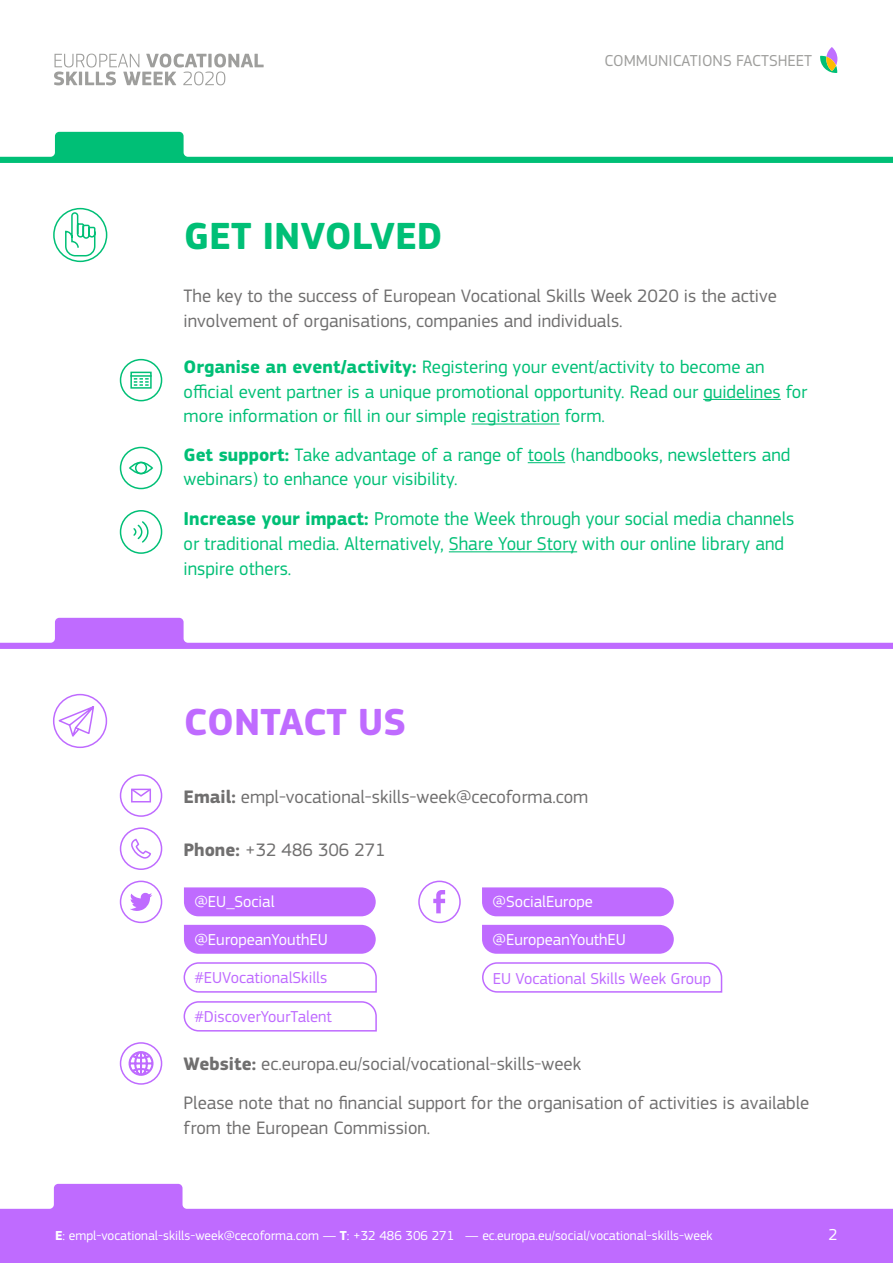
<style>
.page{position:relative;width:893px;height:1263px;background:#fff}
.page>*{position:absolute;margin:0;border:0;box-sizing:border-box;transform-origin:0 0}
.t1{font:700 39.3px "EC Square Sans Pro";color:#00bf76}
.t2{font:700 39.3px "EC Square Sans Pro";color:#bf6bff}
.t3{font:19.35px/25.3px "EC Square Sans Pro";color:#00bf76}
.t4{font:18.75px/24.6px "EC Square Sans Pro";color:#706f6f}
.t5{font:18.75px/24.6px "EC Square Sans Pro";color:#00bf76}
.t6{font:16.5px "EC Square Sans Pro";color:#bf6bff}
.t7{font:16.5px "EC Square Sans Pro";color:#fff}
.t8{font:16.5px "EC Square Sans Pro";color:#9e9e9c}
.t9{font:13.5px "EC Square Sans Pro";color:#fff}
.s1{font-weight:700}
</style>
<div class="page">
<svg style="left:0;top:1184px;width:893px;height:79px;fill:#bf6bff"></svg>
<svg style="left:54px;top:54px;width:210px;height:31px"></svg>
<svg style="left:820px;top:47px;width:17px;height:26px"></svg>
<div style="left:53px;top:208px;width:54px;height:54px;border:2px solid #00bf76;border-radius:50%"></div>
<svg style="left:64px;top:211px;width:32px;height:46px"></svg>
<svg style="left:0;top:132px;width:893px;height:31px"></svg>
<hr style="left:703px;top:399px;width:78px;height:1px;background:#00bf76">
<hr style="left:471px;top:423px;width:89px;height:1px;background:#00bf76">
<hr style="left:528px;top:462px;width:37px;height:1px;background:#00bf76">
<hr style="left:449px;top:551px;width:128px;height:1px;background:#00bf76">
<div style="left:120px;top:359px;width:42px;height:42px;border:2px solid #00bf76;border-radius:50%"></div>
<div style="left:130px;top:372px;width:22px;height:17px;border:2px solid #00bf76"></div>
<hr style="left:130px;top:375px;width:22px;height:2px;background:#00bf76">
<svg style="left:134px;top:378px;width:15px;height:8px"></svg>
<div style="left:120px;top:510px;width:42px;height:44px;border:2px solid #00bf76;border-radius:50%"></div>
<svg style="left:133px;top:521px;width:16px;height:22px"></svg>
<div style="left:120px;top:447px;width:42px;height:42px;border:2px solid #00bf76;border-radius:50%"></div>
<div style="left:129px;top:462px;width:24px;height:12px;border:2px solid #00bf76;border-radius:50%"></div>
<div style="left:135px;top:462px;width:12px;height:12px;border:2px solid #00bf76;border-radius:50%"></div>
<svg style="left:53px;top:693px;width:55px;height:56px"></svg>
<div style="left:120px;top:827px;width:42px;height:43px;border:2px solid #bf6bff;border-radius:50%"></div>
<svg style="left:131px;top:839px;width:20px;height:20px"></svg>
<div style="left:120px;top:774px;width:42px;height:43px;border:2px solid #bf6bff;border-radius:50%"></div>
<div style="left:131px;top:789px;width:20px;height:13px;border:2px solid #bf6bff"></div>
<svg style="left:131px;top:788px;width:20px;height:10px"></svg>
<svg style="left:0;top:618px;width:893px;height:31px"></svg>
<svg style="left:183px;top:1001px;width:194px;height:31px"></svg>
<svg style="left:183px;top:962px;width:194px;height:31px"></svg>
<svg style="left:482px;top:962px;width:241px;height:31px"></svg>
<svg style="left:433px;top:890px;width:12px;height:23px"></svg>
<div style="left:418px;top:881px;width:43px;height:42px;border:2px solid #bf6bff;border-radius:50%"></div>
<svg style="left:130px;top:892px;width:22px;height:19px"></svg>
<div style="left:120px;top:881px;width:42px;height:42px;border:2px solid #bf6bff;border-radius:50%"></div>
<div style="left:184px;top:887px;width:192px;height:29px;background:#bf6bff"></div>
<div style="left:482px;top:887px;width:192px;height:29px;background:#bf6bff"></div>
<div style="left:184px;top:925px;width:192px;height:29px;background:#bf6bff"></div>
<div style="left:482px;top:925px;width:192px;height:29px;background:#bf6bff"></div>
<div style="left:120px;top:1042px;width:42px;height:43px;border:2px solid #bf6bff;border-radius:50%"></div>
<svg style="left:128px;top:1051px;width:26px;height:25px"></svg>
<h1 class="t1" style="left:184px;top:212px;width:260px">GET INVOLVED</h1>
<p class="t8" style="left:604px;top:51px;width:209px">COMMUNICATIONS FACTSHEET</p>
<p class="t4" style="left:184px;top:284px;width:595px">The key to the success of European Vocational Skills Week 2020 is the active involvement of organisations, companies and individuals.</p>
<p class="t5" style="left:184px;top:355px;width:625px"><span class="s1">Organise an event/activity:</span> Registering your event/activity to become an official event partner is a unique promotional opportunity. Read our guidelines for more information or fill in our simple registration form.</p>
<p class="t5" style="left:184px;top:442px;width:608px"><span class="s1">Get support:</span> Take advantage of a range of tools (handbooks, newsletters and webinars) to enhance your visibility.</p>
<p class="t3" style="left:184px;top:506px;width:612px"><span class="s1">Increase your impact:</span> Promote the Week through your social media channels or traditional media. Alternatively, Share Your Story with our online library and inspire others.</p>
<h1 class="t2" style="left:184px;top:698px;width:224px">CONTACT US</h1>
<p class="t4" style="left:184px;top:784px;width:406px"><span class="s1">Email:</span> empl-vocational-skills-week@cecoforma.com</p>
<p class="t4" style="left:184px;top:837px;width:204px"><span class="s1">Phone:</span> +32 486 306 271</p>
<p class="t7" style="left:195px;top:892px;width:82px">@EU_Social</p>
<p class="t7" style="left:493px;top:892px;width:102px">@SocialEurope</p>
<p class="t7" style="left:195px;top:930px;width:135px">@EuropeanYouthEU</p>
<p class="t7" style="left:493px;top:930px;width:135px">@EuropeanYouthEU</p>
<p class="t6" style="left:195px;top:968px;width:134px">#EUVocationalSkills</p>
<p class="t6" style="left:195px;top:1007px;width:139px">#DiscoverYourTalent</p>
<p class="t6" style="left:493px;top:968px;width:220px">EU Vocational Skills Week Group</p>
<p class="t4" style="left:184px;top:1052px;width:399px"><span class="s1">Website:</span> ec.europa.eu/social/vocational-skills-week</p>
<p class="t4" style="left:184px;top:1091px;width:627px">Please note that no financial support for the organisation of activities is available from the European Commission.</p>
<p class="t9" style="left:55px;top:1227px;width:659px"><span class="s1">E</span>: empl-vocational-skills-week@cecoforma.com — <span class="s1">T</span>: +32 486 306 271 — ec.europa.eu/social/vocational-skills-week</p>
<p class="t7" style="left:828px;top:1225px;width:11px">2</p>
</div>
